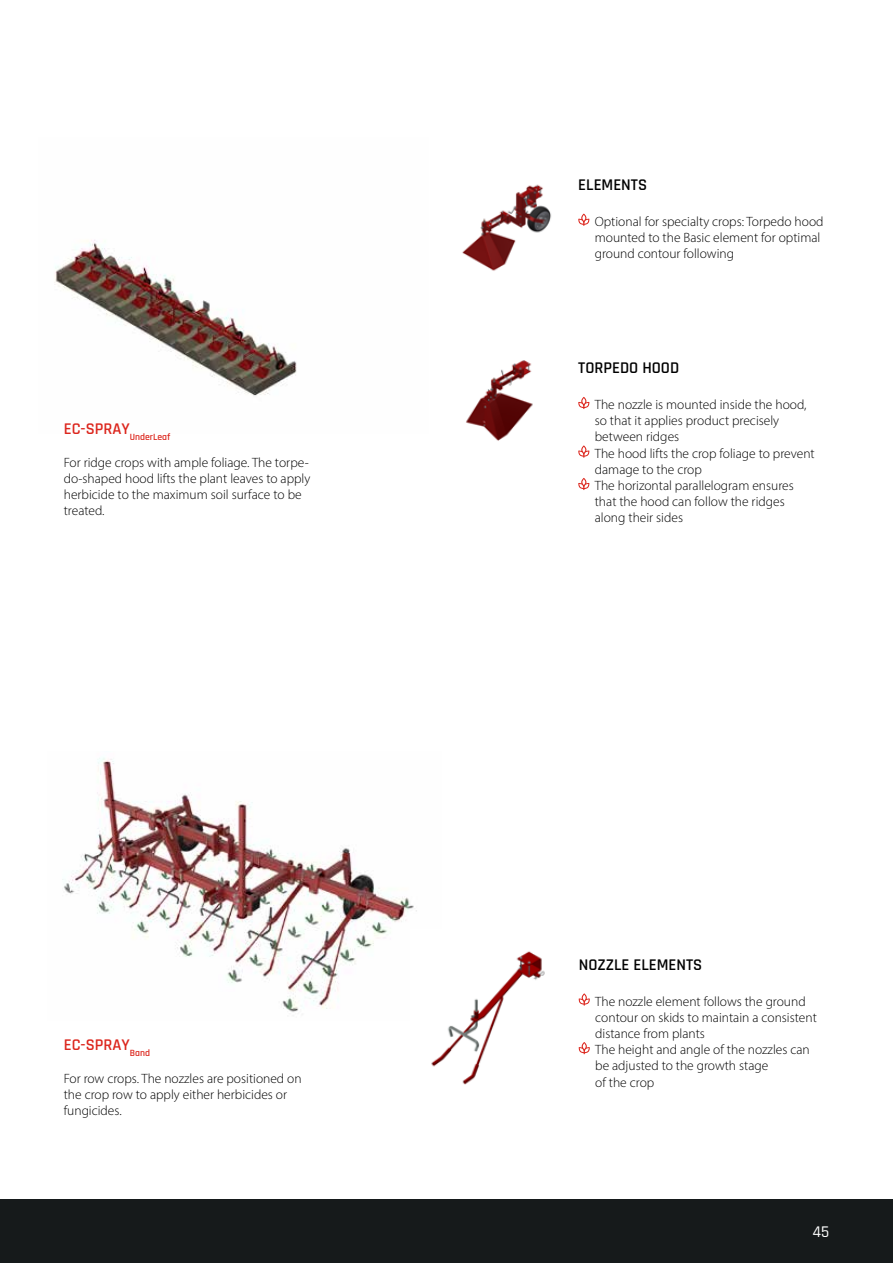
<style>
.page{position:relative;width:893px;height:1263px;background:#fff}
.page>*{position:absolute;margin:0;border:0;box-sizing:border-box;transform-origin:0 0}
.t1{font:600 16.5px "Rajdhani";color:#000}
.t2{font:600 16.5px "Rajdhani";color:#dc261d}
.t3{font:500 16.5px "Rajdhani";color:#fff}
.t4{font:300 13.5px/16.2px "Myriad Pro";color:#000}
.t5{font:600 9.6px "Rajdhani";color:#dc261d}
</style>
<div class="page">
<img style="left:54px;top:240px;width:243px;height:156px">
<svg style="left:578px;top:214px;width:12px;height:12px"></svg>
<svg style="left:578px;top:993px;width:12px;height:12px"></svg>
<svg style="left:578px;top:1042px;width:12px;height:12px"></svg>
<svg style="left:578px;top:397px;width:12px;height:12px"></svg>
<svg style="left:578px;top:445px;width:12px;height:13px"></svg>
<svg style="left:578px;top:478px;width:12px;height:12px"></svg>
<img style="left:62px;top:757px;width:355px;height:255px">
<img style="left:462px;top:184px;width:90px;height:87px">
<img style="left:410px;top:930px;width:135px;height:155px">
<img style="left:466px;top:360px;width:67px;height:81px">
<div style="left:0;top:1199px;width:893px;height:64px;background:#161a1b"></div>
<p class="t5" style="left:64px;top:431px;width:108px"><sup>EC-SPRAY</sup>UnderLeaf</p>
<p class="t4" style="left:64px;top:454px;width:248px">For ridge crops with ample foliage. The torpe&shy;do-shaped hood lifts the plant leaves to apply herbicide to the maximum soil surface to be treated.</p>
<p class="t2" style="left:64px;top:1035px;width:88px">EC-SPRAY<sub>Band</sub></p>
<p class="t4" style="left:64px;top:1070px;width:239px">For row crops. The nozzles are positioned on the crop row to apply either herbicides or fungicides.</p>
<p class="t1" style="left:578px;top:175px;width:70px">ELEMENTS</p>
<p class="t4" style="left:595px;top:213px;width:230px">Optional for specialty crops: Torpedo hood mounted to the Basic element for optimal ground contour following</p>
<p class="t1" style="left:578px;top:358px;width:102px">TORPEDO HOOD</p>
<p class="t4" style="left:595px;top:396px;width:221px">The nozzle is mounted inside the hood, so that it applies product precisely between ridges<br>The hood lifts the crop foliage to prevent damage to the crop<br>The horizontal parallelogram ensures that the hood can follow the ridges along their sides</p>
<p class="t1" style="left:579px;top:954px;width:125px">NOZZLE ELEMENTS</p>
<p class="t4" style="left:595px;top:993px;width:223px">The nozzle element follows the ground contour on skids to maintain a consistent distance from plants<br>The height and angle of the nozzles can be adjusted to the growth stage<br>of the crop</p>
<p class="t3" style="left:812px;top:1222px;width:18px">45</p>
</div>
